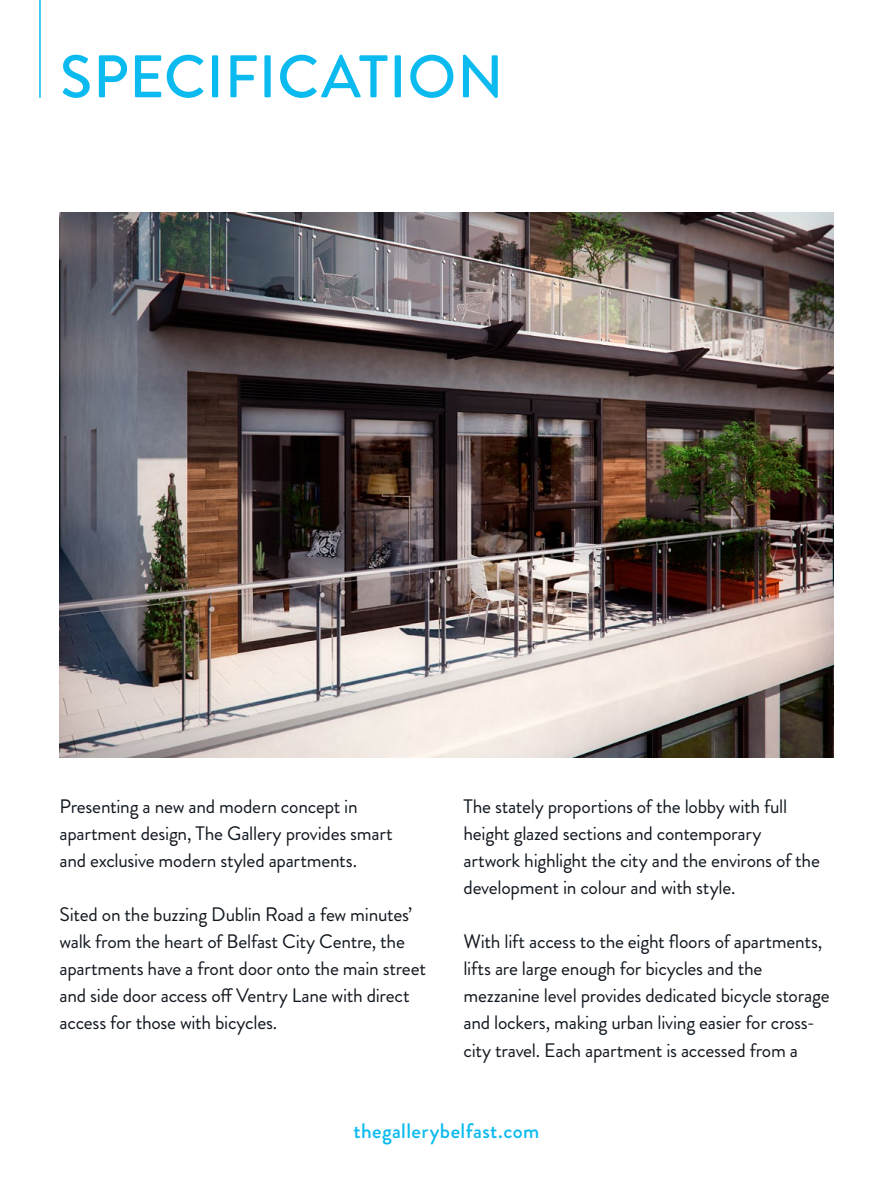
<style>
.page{position:relative;width:893px;height:1191px;background:#fff}
.page>*{position:absolute;margin:0;border:0;box-sizing:border-box;transform-origin:0 0}
.t1{font:500 60px "Brandon Grotesque";letter-spacing:.01em;color:#0bbbef}
.t2{font:500 21px "Brandon Grotesque";letter-spacing:.02em;color:#0bbbef}
.t3{font:19.5px/27px "Brandon Grotesque";letter-spacing:-.015em;color:#111820}
</style>
<div class="page">
<hr style="left:39px;top:0;width:2px;height:98px;background:#0bbbef">
<img style="left:60px;top:213px;width:773px;height:544px">
<h1 class="t1" style="left:60px;top:35px;width:445px">SPECIFICATION</h1>
<p class="t3" style="left:60px;top:793px;width:335px">Presenting a new and modern concept in apartment design, The Gallery provides smart and exclusive modern styled apartments.</p>
<p class="t3" style="left:60px;top:901px;width:368px">Sited on the buzzing Dublin Road a few minutes’ walk from the heart of Belfast City Centre, the apartments have a front door onto the main street and side door access off Ventry Lane with direct access for those with bicycles.</p>
<p class="t3" style="left:463px;top:793px;width:358px">The stately proportions of the lobby with full height glazed sections and contemporary artwork highlight the city and the environs of the development in colour and with style.</p>
<p class="t3" style="left:463px;top:928px;width:368px">With lift access to the eight floors of apartments, lifts are large enough for bicycles and the mezzanine level provides dedicated bicycle storage and lockers, making urban living easier for cross&shy;city travel. Each apartment is accessed from a</p>
<p class="t2" style="left:353px;top:1115px;width:187px">thegallerybelfast.com</p>
</div>
